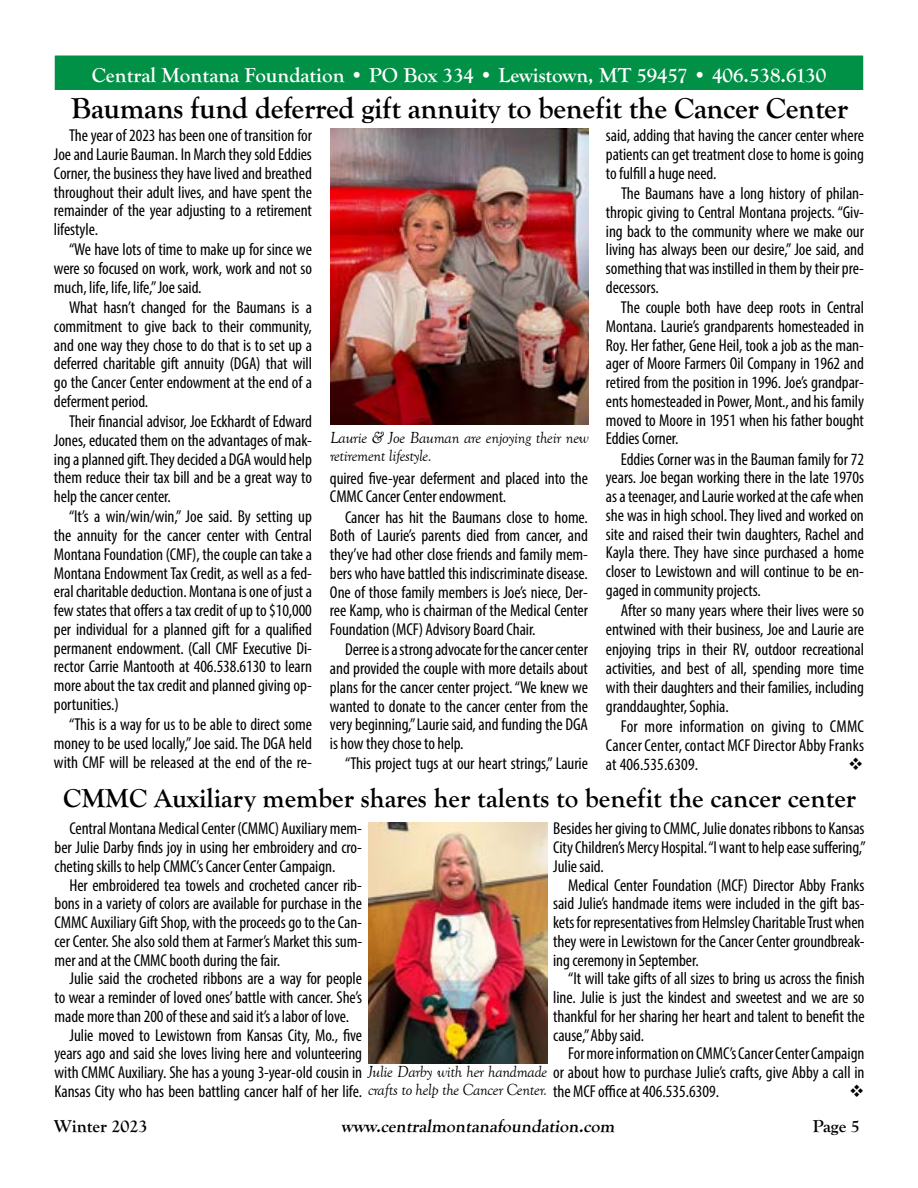
<style>
.page{position:relative;width:918px;height:1188px;background:#fff}
.page>*{position:absolute;margin:0;border:0;box-sizing:border-box;transform-origin:0 0}
.t1{font:700 30px "Goudy Old Style T";letter-spacing:-.01em;color:#000}
.t2{font:700 27px "Goudy Old Style T";color:#000}
.t3{font:700 21px "Goudy Old Style T";color:#fff}
.t4{font:700 18px "Goudy Old Style T";color:#000}
.t5{font:condensed 17.25px/18.8px "Myriad Pro";letter-spacing:-.005em;color:#000;text-align:justify}
.t6{font:italic 16.5px/18px "Goudy Old Style T";letter-spacing:-.02em;color:#000}
.s1{font-family:"Goudy Old Style T";font-style:italic;font-stretch:normal;font-size:16.5px}
</style>
<div class="page">
<div style="left:54px;top:55px;width:810px;height:36px;background:#009046"></div>
<div style="left:53px;top:54px;width:812px;height:38px;border:2px solid #fff"></div>
<img style="left:331px;top:129px;width:258px;height:295px">
<img style="left:368px;top:823px;width:179px;height:241px">
<p class="t3" style="left:92px;top:63px;width:736px">Central Montana Foundation • PO Box 334 • Lewistown, MT 59457 • 406.538.6130</p>
<h1 class="t1" style="left:71px;top:92px;width:779px">Baumans fund deferred gift annuity to benefit the Cancer Center</h1>
<p class="t5" style="left:54px;top:126px;width:260px;text-indent:15px">The year of 2023 has been one of transition for Joe and Laurie Bauman. In March they sold Eddies Corner, the business they have lived and breathed throughout their adult lives, and have spent the remainder of the year adjusting to a retirement lifestyle.</p>
<p class="t5" style="left:54px;top:240px;width:260px;text-indent:15px">“We have lots of time to make up for since we were so focused on work, work, work and not so much, life, life, life,” Joe said.</p>
<p class="t5" style="left:54px;top:298px;width:260px;text-indent:15px">What hasn’t changed for the Baumans is a commitment to give back to their community, and one way they chose to do that is to set up a deferred charitable gift annuity (DGA) that will go the Cancer Center endowment at the end of a deferment period.</p>
<p class="t5" style="left:54px;top:412px;width:260px;text-indent:15px">Their financial advisor, Joe Eckhardt of Edward Jones, educated them on the advantages of mak&shy;ing a planned gift. They decided a DGA would help them reduce their tax bill and be a great way to help the cancer center.</p>
<p class="t5" style="left:54px;top:507px;width:260px;text-indent:15px">“It’s a win/win/win,” Joe said. By setting up the annuity for the cancer center with Central Montana Foundation (CMF), the couple can take a Montana Endowment Tax Credit, as well as a fed&shy;eral charitable deduction. Montana is one of just a few states that offers a tax credit of up to $10,000 per individual for a planned gift for a qualified permanent endowment. (Call CMF Executive Di&shy;rector Carrie Mantooth at 406.538.6130 to learn more about the tax credit and planned giving op&shy;portunities.)</p>
<p class="t5" style="left:54px;top:715px;width:260px;text-indent:15px">“This is a way for us to be able to direct some money to be used locally,” Joe said. The DGA held with CMF will be released at the end of the re-</p>
<p class="t5" style="left:606px;top:126px;width:260px">said, adding that having the cancer center where patients can get treatment close to home is going to fulfill a huge need.</p>
<p class="t5" style="left:606px;top:184px;width:260px;text-indent:15px">The Baumans have a long history of philan&shy;thropic giving to Central Montana projects. “Giv&shy;ing back to the community where we make our living has always been our desire,” Joe said, and something that was instilled in them by their pre&shy;decessors.</p>
<p class="t5" style="left:606px;top:298px;width:260px;text-indent:15px">The couple both have deep roots in Central Montana. Laurie’s grandparents homesteaded in Roy. Her father, Gene Heil, took a job as the man&shy;ager of Moore Farmers Oil Company in 1962 and retired from the position in 1996. Joe’s grandpar&shy;ents homesteaded in Power, Mont., and his family moved to Moore in 1951 when his father bought Eddies Corner.</p>
<p class="t5" style="left:606px;top:449px;width:260px;text-indent:15px">Eddies Corner was in the Bauman family for 72 years. Joe began working there in the late 1970s as a teenager, and Laurie worked at the cafe when she was in high school. They lived and worked on site and raised their twin daughters, Rachel and Kayla there. They have since purchased a home closer to Lewistown and will continue to be en&shy;gaged in community projects.</p>
<p class="t5" style="left:606px;top:601px;width:260px;text-indent:15px">After so many years where their lives were so entwined with their business, Joe and Laurie are enjoying trips in their RV, outdoor recreational activities, and best of all, spending more time with their daughters and their families, including granddaughter, Sophia.</p>
<p class="t5" style="left:606px;top:716px;width:260px;text-indent:15px">For more information on giving to CMMC Cancer Center, contact MCF Director Abby Franks at 406.535.6309.</p>
<p class="t6" style="left:330px;top:429px;width:260px">Laurie &amp; Joe Bauman are enjoying their new retirement lifestyle.</p>
<p class="t5" style="left:330px;top:468px;width:260px">quired five-year deferment and placed into the<br>CMMC Cancer Center endowment.</p>
<p class="t5" style="left:330px;top:507px;width:260px;text-indent:15px">Cancer has hit the Baumans close to home.<br>Both of Laurie’s parents died from cancer, and they’ve had other close friends and family mem&shy;bers who have battled this indiscriminate disease.<br>One of those family members is Joe’s niece, Der&shy;ree Kamp, who is chairman of the Medical Center Foundation (MCF) Advisory Board Chair.</p>
<p class="t5" style="left:330px;top:640px;width:260px;text-indent:15px">Derree is a strong advocate for the cancer center and provided the couple with more details about plans for the cancer center project. “We knew we wanted to donate to the cancer center from the very beginning,” Laurie said, and funding the DGA is how they chose to help.</p>
<p class="t5" style="left:345px;top:754px;width:244px">“This project tugs at our heart strings,” Laurie</p>
<h2 class="t2" style="left:63px;top:783px;width:794px">CMMC Auxiliary member shares her talents to benefit the cancer center</h2>
<p class="t5" style="left:55px;top:819px;width:309px;text-indent:15px">Central Montana Medical Center (CMMC) Auxiliary mem&shy;ber Julie Darby finds joy in using her embroidery and cro&shy;cheting skills to help CMMC’s Cancer Center Campaign.</p>
<p class="t5" style="left:55px;top:875px;width:309px;text-indent:15px">Her embroidered tea towels and crocheted cancer rib&shy;bons in a variety of colors are available for purchase in the CMMC Auxiliary Gift Shop, with the proceeds go to the Can&shy;cer Center. She also sold them at Farmer’s Market this sum&shy;mer and at the CMMC booth during the fair.</p>
<p class="t5" style="left:70px;top:969px;width:294px">Julie said the crocheted ribbons are a way for people</p>
<p class="t5" style="left:55px;top:988px;width:309px">to wear a reminder of loved ones’ battle with cancer. She’s</p>
<p class="t5" style="left:55px;top:1007px;width:296px">made more than 200 of these and said it’s a labor of love.</p>
<p class="t5" style="left:70px;top:1025px;width:294px">Julie moved to Lewistown from Kansas City, Mo., five</p>
<p class="t5" style="left:55px;top:1044px;width:309px">years ago and said she loves living here and volunteering</p>
<p class="t5" style="left:55px;top:1063px;width:812px">with CMMC Auxiliary. She has a young 3-year-old cousin in <span class="s1">Julie Darby with her handmade</span> or about how to purchase Julie’s crafts, give Abby a call in</p>
<p class="t5" style="left:55px;top:1082px;width:309px">Kansas City who has been battling cancer half of her life.</p>
<p class="t5" style="left:553px;top:819px;width:314px">Besides her giving to CMMC, Julie donates ribbons to Kansas City Children’s Mercy Hospital. “I want to help ease suffering,” Julie said.</p>
<p class="t5" style="left:553px;top:875px;width:313px;text-indent:15px">Medical Center Foundation (MCF) Director Abby Franks said Julie’s handmade items were included in the gift bas&shy;kets for representatives from Helmsley Charitable Trust when they were in Lewistown for the Cancer Center groundbreak&shy;ing ceremony in September.</p>
<p class="t5" style="left:553px;top:969px;width:313px;text-indent:15px">“It will take gifts of all sizes to bring us across the finish line. Julie is just the kindest and sweetest and we are so thankful for her sharing her heart and talent to benefit the cause,” Abby said.</p>
<p class="t5" style="left:553px;top:1035px;width:313px;line-height:37.5px;text-indent:15px">For more information on CMMC’s Cancer Center Campaign the MCF office at 406.535.6309.</p>
<p class="t6" style="left:368px;top:1081px;width:181px">crafts to help the Cancer Center.</p>
<p class="t4" style="left:54px;top:1116px;width:95px">Winter 2023</p>
<p class="t4" style="left:341px;top:1116px;width:278px">www.centralmontanafoundation.com</p>
<p class="t4" style="left:813px;top:1116px;width:49px">Page 5</p>
</div>
